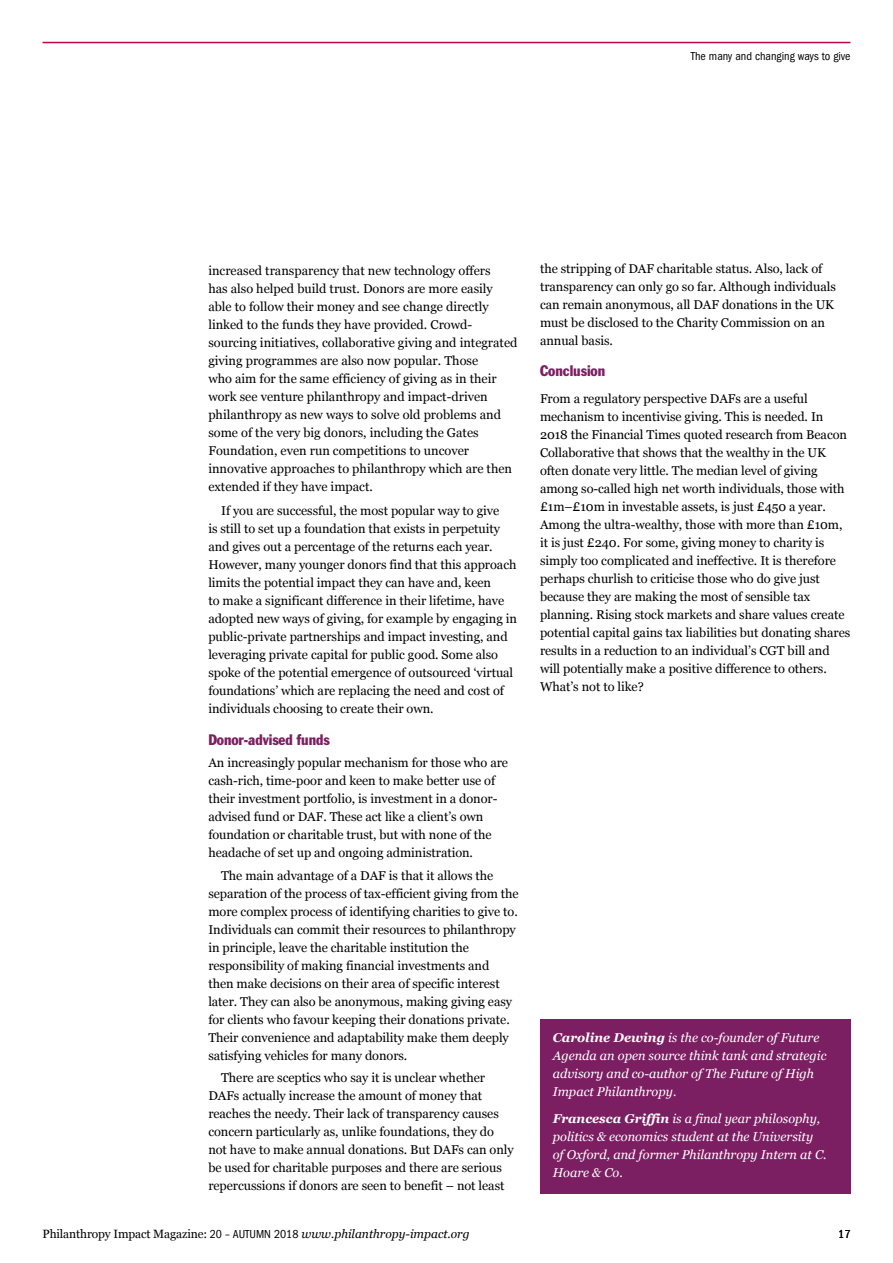
<style>
.page{position:relative;width:893px;height:1263px;background:#fff}
.page>*{position:absolute;margin:0;border:0;box-sizing:border-box;transform-origin:0 0}
.t1{font:condensed 15px "Franklin Gothic";letter-spacing:-.005em;color:#7c1f62}
.t2{font:12.75px/18px "Georgia";letter-spacing:-.005em;color:#000}
.t3{font:italic 12.75px/18px "Georgia";color:#fff}
.t4{font:12px "Georgia";letter-spacing:-.01em;color:#000}
.t5{font:condensed 12px "ITC Franklin Gothic Std";color:#000}
.s1{font-weight:700}
.s2{font-family:"ITC Franklin Gothic Std";font-stretch:condensed}
.s3{font-style:italic}
</style>
<div class="page">
<hr style="left:43px;top:42px;width:807px;height:1px;background:#b90748">
<div style="left:540px;top:1020px;width:310px;height:174px;background:#7c1f62"></div>
<p class="t5" style="left:691px;top:49px;width:161px">The many and changing ways to give</p>
<p class="t5" style="left:789px;top:49px;width:63px">Running Head</p>
<p class="t2" style="left:208px;top:262px;width:311px">increased transparency that new technology offers<br>has also helped build trust. Donors are more easily able to follow their money and see change directly linked to the funds they have provided. Crowd&shy;sourcing initiatives, collaborative giving and integrated giving programmes are also now popular. Those<br>who aim for the same efficiency of giving as in their work see venture philanthropy and impact-driven philanthropy as new ways to solve old problems and some of the very big donors, including the Gates Foundation, even run competitions to uncover innovative approaches to philanthropy which are then extended if they have impact.</p>
<p class="t2" style="left:208px;top:502px;width:310px;text-indent:13px">If you are successful, the most popular way to give<br>is still to set up a foundation that exists in perpetuity and gives out a percentage of the returns each year.<br>However, many younger donors find that this approach limits the potential impact they can have and, keen<br>to make a significant difference in their lifetime, have adopted new ways of giving, for example by engaging in public-private partnerships and impact investing, and leveraging private capital for public good. Some also spoke of the potential emergence of outsourced ‘virtual foundations’ which are replacing the need and cost of individuals choosing to create their own.</p>
<p class="t1" style="left:208px;top:730px;width:123px">Donor-advised funds</p>
<p class="t2" style="left:208px;top:754px;width:301px">An increasingly popular mechanism for those who are cash-rich, time-poor and keen to make better use of their investment portfolio, is investment in a donor&shy;advised fund or DAF. These act like a client’s own foundation or charitable trust, but with none of the headache of set up and ongoing administration.</p>
<p class="t2" style="left:208px;top:866px;width:312px;text-indent:13px">The main advantage of a DAF is that it allows the separation of the process of tax-efficient giving from the more complex process of identifying charities to give to.<br>Individuals can commit their resources to philanthropy in principle, leave the charitable institution the responsibility of making financial investments and<br>then make decisions on their area of specific interest later. They can also be anonymous, making giving easy for clients who favour keeping their donations private.<br>Their convenience and adaptability make them deeply satisfying vehicles for many donors.</p>
<p class="t2" style="left:208px;top:1069px;width:307px;text-indent:13px">There are sceptics who say it is unclear whether DAFs actually increase the amount of money that reaches the needy. Their lack of transparency causes concern particularly as, unlike foundations, they do not have to make annual donations. But DAFs can only be used for charitable purposes and there are serious repercussions if donors are seen to benefit – not least</p>
<p class="t2" style="left:540px;top:260px;width:297px">the stripping of DAF charitable status. Also, lack of transparency can only go so far. Although individuals can remain anonymous, all DAF donations in the UK must be disclosed to the Charity Commission on an annual basis.</p>
<p class="t1" style="left:540px;top:362px;width:67px">Conclusion</p>
<p class="t2" style="left:540px;top:389px;width:312px">From a regulatory perspective DAFs are a useful mechanism to incentivise giving. This is needed. In 2018 the Financial Times quoted research from Beacon Collaborative that shows that the wealthy in the UK often donate very little. The median level of giving among so-called high net worth individuals, those with £1m–£10m in investable assets, is just £450 a year.<br>Among the ultra-wealthy, those with more than £10m, it is just £240. For some, giving money to charity is simply too complicated and ineffective. It is therefore perhaps churlish to criticise those who do give just because they are making the most of sensible tax planning. Rising stock markets and share values create potential capital gains tax liabilities but donating shares results in a reduction to an individual’s CGT bill and will potentially make a positive difference to others.<br>What’s not to like?</p>
<p class="t3" style="left:553px;top:1029px;width:275px"><span class="s1">Caroline Dewing</span> is the co-founder of Future Agenda an open source think tank and strategic advisory and co-author of The Future of High Impact Philanthropy.</p>
<p class="t3" style="left:553px;top:1110px;width:275px"><span class="s1">Francesca Griffin</span> is a final year philosophy, politics &amp; economics student at the University of Oxford, and former Philanthropy Intern at C.<br>Hoare &amp; Co.</p>
<p class="t4" style="left:43px;top:1227px;width:429px">Philanthropy Impact Magazine: <span class="s2">20 – AUTUMN 2018</span> <span class="s3">www.philanthropy-impact.org</span></p>
<p class="t5" style="left:838px;top:1227px;width:14px">17</p>
</div>
